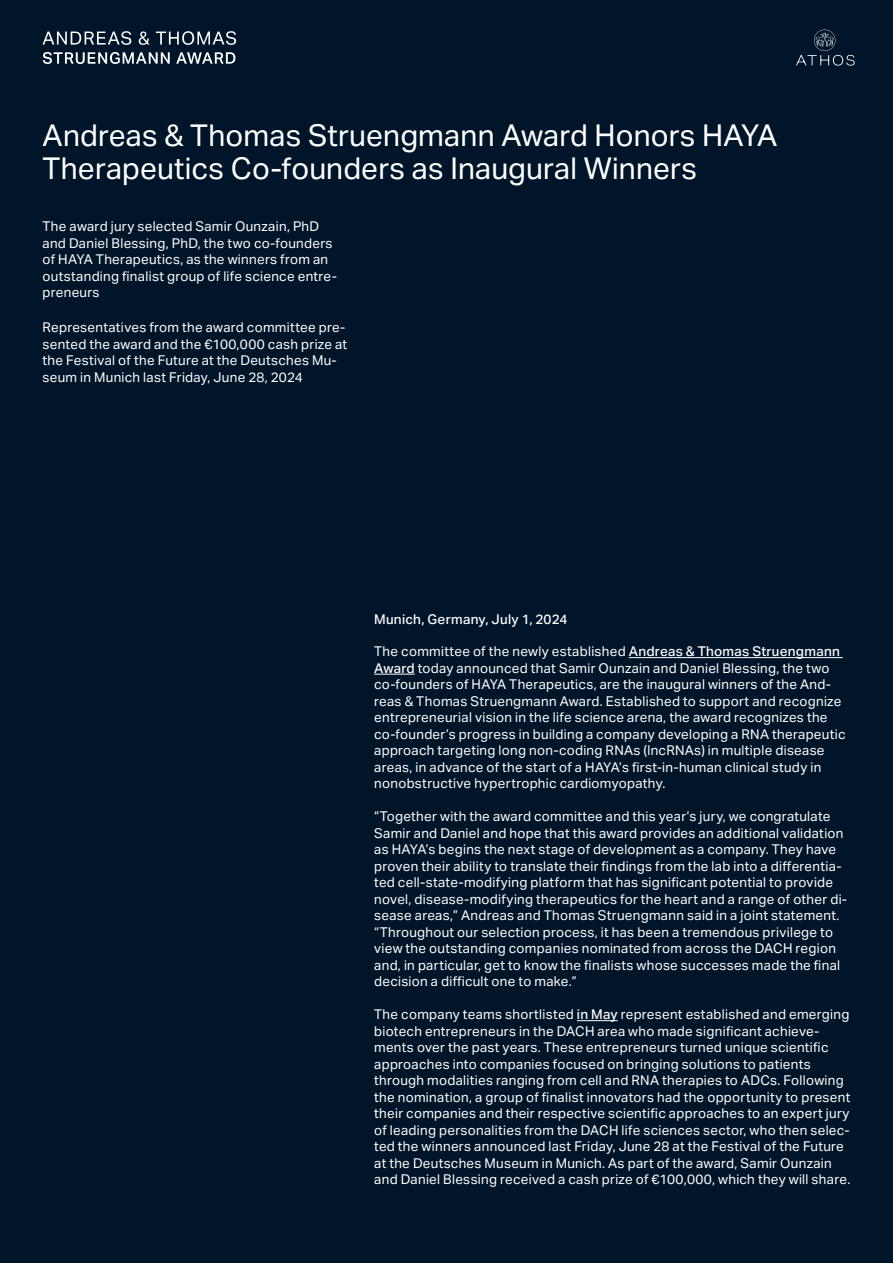
<style>
.page{position:relative;width:893px;height:1263px;background:#00142a}
.page>*{position:absolute;margin:0;border:0;box-sizing:border-box;transform-origin:0 0}
.t1{font:30px/33px "Aktiv Grotesk";color:#fff}
.t2{font:13.5px/16.5px "Aktiv Grotesk";letter-spacing:.02em;color:#fff}
.t3{font:500 13.5px "Aktiv Grotesk";letter-spacing:.02em;color:#fff}
.s1{font-weight:500}
</style>
<div class="page">
<hr style="left:629px;top:657px;width:214px;height:1px;background:#fff">
<hr style="left:374px;top:674px;width:41px;height:1px;background:#fff">
<hr style="left:577px;top:1020px;width:41px;height:1px;background:#fff">
<svg style="left:43px;top:31px;width:88px;height:14px"></svg>
<svg style="left:139px;top:31px;width:11px;height:14px"></svg>
<svg style="left:156px;top:31px;width:80px;height:14px"></svg>
<svg style="left:43px;top:52px;width:127px;height:12px"></svg>
<svg style="left:176px;top:52px;width:59px;height:12px"></svg>
<svg style="left:796px;top:30px;width:59px;height:36px"></svg>
<h1 class="t1" style="left:43px;top:119px;width:736px">Andreas &amp; Thomas Struengmann Award Honors HAYA<br>Therapeutics Co-founders as Inaugural Winners</h1>
<p class="t2" style="left:43px;top:218px;width:296px">The award jury selected Samir Ounzain, PhD and Daniel Blessing, PhD, the two co-founders of HAYA Therapeutics, as the winners from an outstanding finalist group of life science entre&shy;preneurs</p>
<p class="t2" style="left:43px;top:319px;width:306px">Representatives from the award committee pre&shy;sented the award and the €100,000 cash prize at the Festival of the Future at the Deutsches Mu&shy;seum in Munich last Friday, June 28, 2024</p>
<p class="t3" style="left:374px;top:611px;width:195px">Munich, Germany, July 1, 2024</p>
<p class="t2" style="left:374px;top:643px;width:473px">The committee of the newly established <span class="s1">Andreas &amp; Thomas Struengmann Award</span> today announced that Samir Ounzain and Daniel Blessing, the two co-founders of HAYA Therapeutics, are the inaugural winners of the And&shy;reas &amp; Thomas Struengmann Award. Established to support and recognize entrepreneurial vision in the life science arena, the award recognizes the co-founder’s progress in building a company developing a RNA therapeutic approach targeting long non-coding RNAs (lncRNAs) in multiple disease areas, in advance of the start of a HAYA’s first-in-human clinical study in nonobstructive hypertrophic cardiomyopathy.</p>
<p class="t2" style="left:374px;top:808px;width:474px">“Together with the award committee and this year’s jury, we congratulate Samir and Daniel and hope that this award provides an additional validation as HAYA’s begins the next stage of development as a company. They have proven their ability to translate their findings from the lab into a differentia&shy;ted cell-state-modifying platform that has significant potential to provide novel, disease-modifying therapeutics for the heart and a range of other di&shy;sease areas,” Andreas and Thomas Struengmann said in a joint statement. “Throughout our selection process, it has been a tremendous privilege to view the outstanding companies nominated from across the DACH region and, in particular, get to know the finalists whose successes made the final decision a difficult one to make.”</p>
<p class="t2" style="left:374px;top:1006px;width:478px">The company teams shortlisted <span class="s1">in May</span> represent established and emerging biotech entrepreneurs in the DACH area who made significant achieve&shy;ments over the past years. These entrepreneurs turned unique scientific approaches into companies focused on bringing solutions to patients through modalities ranging from cell and RNA therapies to ADCs. Following the nomination, a group of finalist innovators had the opportunity to present their companies and their respective scientific approaches to an expert jury of leading personalities from the DACH life sciences sector, who then selec&shy;ted the winners announced last Friday, June 28 at the Festival of the Future at the Deutsches Museum in Munich. As part of the award, Samir Ounzain and Daniel Blessing received a cash prize of €100,000, which they will share.</p>
</div>
